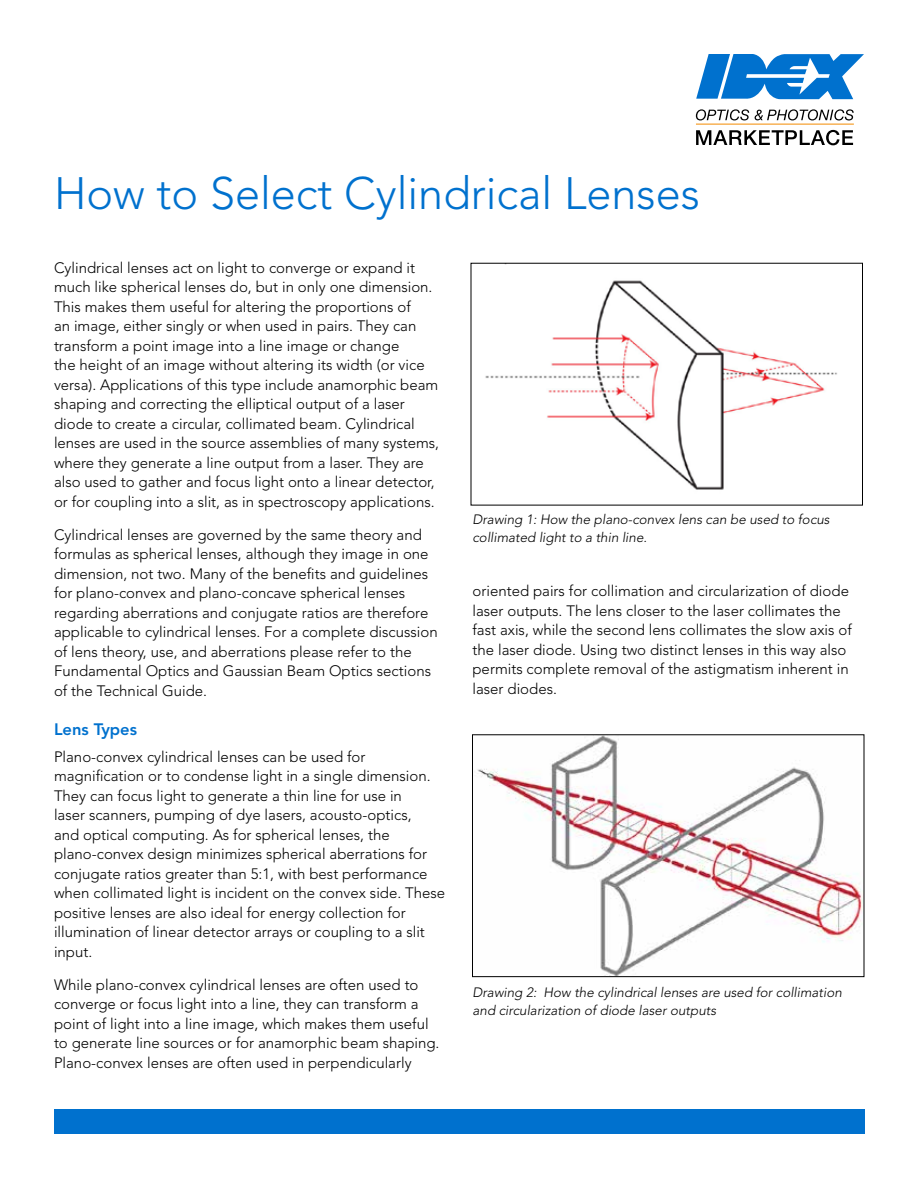
<style>
.page{position:relative;width:918px;height:1188px;background:#fff}
.page>*{position:absolute;margin:0;border:0;box-sizing:border-box;transform-origin:0 0}
.t1{font:300 45px "Avenir LT Std";color:#0071ce}
.t2{font:800 16.5px "Avenir LT Std";color:#0071ce}
.t3{font:300 15px/19.5px "Avenir LT Std";color:#000}
.t4{font:italic 300 13.5px/18px "Avenir LT Std";color:#000}
</style>
<div class="page">
<svg style="left:696px;top:54px;width:168px;height:45px"></svg>
<hr style="left:696px;top:124px;width:158px;height:1px;background:#f38b00">
<svg style="left:696px;top:109px;width:53px;height:11px"></svg>
<svg style="left:755px;top:109px;width:99px;height:11px"></svg>
<svg style="left:696px;top:130px;width:157px;height:15px"></svg>
<div style="left:54px;top:1110px;width:810px;height:24px;background:#0071ce"></div>
<img style="left:485px;top:280px;width:352px;height:210px">
<img style="left:477px;top:736px;width:385px;height:239px">
<div style="left:472px;top:734px;width:392px;height:243px;border:1px solid #000"></div>
<h1 class="t1" style="left:54px;top:167px;width:648px">How to Select Cylindrical Lenses</h1>
<p class="t3" style="left:54px;top:258px;width:387px">Cylindrical lenses act on light to converge or expand it much like spherical lenses do, but in only one dimension.<br>This makes them useful for altering the proportions of<br>an image, either singly or when used in pairs. They can transform a point image into a line image or change<br>the height of an image without altering its width (or vice versa). Applications of this type include anamorphic beam shaping and correcting the elliptical output of a laser diode to create a circular, collimated beam. Cylindrical lenses are used in the source assemblies of many systems, where they generate a line output from a laser. They are also used to gather and focus light onto a linear detector, or for coupling into a slit, as in spectroscopy applications.</p>
<p class="t3" style="left:54px;top:525px;width:385px">Cylindrical lenses are governed by the same theory and formulas as spherical lenses, although they image in one dimension, not two. Many of the benefits and guidelines for plano-convex and plano-concave spherical lenses regarding aberrations and conjugate ratios are therefore applicable to cylindrical lenses. For a complete discussion of lens theory, use, and aberrations please refer to the Fundamental Optics and Gaussian Beam Optics sections of the Technical Guide.</p>
<p class="t2" style="left:54px;top:720px;width:85px">Lens Types</p>
<p class="t3" style="left:54px;top:747px;width:393px">Plano-convex cylindrical lenses can be used for magnification or to condense light in a single dimension.<br>They can focus light to generate a thin line for use in<br>laser scanners, pumping of dye lasers, acousto-optics,<br>and optical computing. As for spherical lenses, the plano-convex design minimizes spherical aberrations for conjugate ratios greater than 5:1, with best performance when collimated light is incident on the convex side. These positive lenses are also ideal for energy collection for illumination of linear detector arrays or coupling to a slit input.</p>
<p class="t3" style="left:54px;top:975px;width:387px">While plano-convex cylindrical lenses are often used to converge or focus light into a line, they can transform a point of light into a line image, which makes them useful to generate line sources or for anamorphic beam shaping.<br>Plano-convex lenses are often used in perpendicularly</p>
<p class="t4" style="left:472px;top:511px;width:359px">Drawing 1: How the plano-convex lens can be used to focus collimated light to a thin line.</p>
<p class="t3" style="left:472px;top:582px;width:381px">oriented pairs for collimation and circularization of diode laser outputs. The lens closer to the laser collimates the fast axis, while the second lens collimates the slow axis of the laser diode. Using two distinct lenses in this way also permits complete removal of the astigmatism inherent in laser diodes.</p>
<p class="t4" style="left:472px;top:984px;width:371px">Drawing 2: How the cylindrical lenses are used for collimation and circularization of diode laser outputs</p>
</div>
